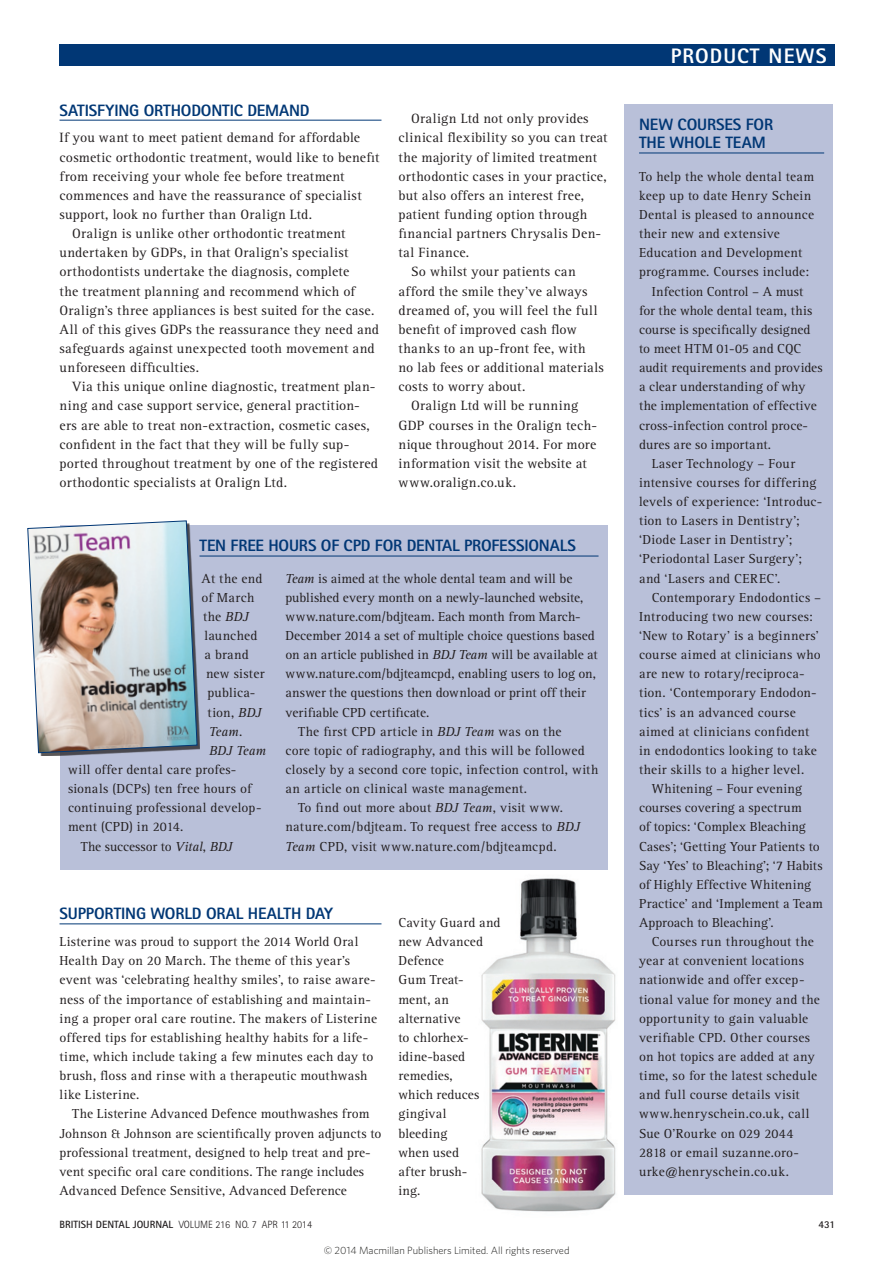
<style>
.page{position:relative;width:893px;height:1263px;background:#fff}
.page>*{position:absolute;margin:0;border:0;box-sizing:border-box;transform-origin:0 0}
.t1{font:800 21px "Rotis Sans Serif Std";letter-spacing:.05em;color:#fff}
._1_BDJ_trade_heading{font:800 16.5px/18px "Rotis Sans Serif Std";letter-spacing:-.01em;color:#013775}
._1_BDJ_body{font:13.95px/19.2px "Rotis Serif Std";letter-spacing:.02em;color:#231f20}
._1_BDJ_body-2{font:13.5px/19.2px "Rotis Serif Std";letter-spacing:.015em;color:#231f20}
._1_BDJ_body-3{font:13.5px/19.2px "Rotis Serif Std";letter-spacing:-.005em;color:#231f20}
._1_BDJ_body-4{font:italic 13.5px "Rotis Serif Std";letter-spacing:.005em;color:#231f20}
.t2{font:300 10.5px "Whitney";color:#1d1d1b}
.t3{font:300 10.5px "Rotis Sans Serif Std";color:#231f20}
.t4{font:700 10.5px "Rotis Sans Serif Std";color:#231f20}
.s1{font-style:italic}
.s2{font-style:normal}
.s3{font-weight:700}
</style>
<div class="page">
<img style="left:481px;top:864px;width:135px;height:348px">
<div style="left:60px;top:525px;width:547px;height:345px;background:#b9c0d9"></div>
<div style="left:59px;top:45px;width:776px;height:21px;background:#013775"></div>
<div style="left:31px;top:524px;width:169px;height:232px;background:#231f20;opacity:.75"></div>
<img style="left:28px;top:521px;width:169px;height:232px">
<div style="left:624px;top:104px;width:209px;height:1091px;background:#b9c0d9"></div>
<hr style="left:639px;top:153px;width:185px;height:1px;background:#013775">
<hr style="left:200px;top:556px;width:398px;height:1px;background:#013775">
<hr style="left:60px;top:120px;width:321px;height:1px;background:#013775">
<hr style="left:60px;top:923px;width:321px;height:1px;background:#013775">
<p class="_1_BDJ_trade_heading" style="left:60px;top:101px;width:252px">SATISFYING ORTHODONTIC DEMAND</p>
<p class="_1_BDJ_body" style="left:60px;top:129px;width:321px">If you want to meet patient demand for affordable cosmetic orthodontic treatment, would like to benefit from receiving your whole fee before treatment commences and have the reassurance of specialist support, look no further than Oralign Ltd.</p>
<p class="_1_BDJ_body" style="left:60px;top:224px;width:321px;text-indent:13px">Oralign is unlike other orthodontic treatment undertaken by GDPs, in that Oralign’s specialist orthodontists undertake the diagnosis, complete<br>the treatment planning and recommend which of Oralign’s three appliances is best suited for the case.<br>All of this gives GDPs the reassurance they need and safeguards against unexpected tooth movement and unforeseen difficulties.</p>
<p class="_1_BDJ_body" style="left:60px;top:377px;width:320px;text-indent:13px">Via this unique online diagnostic, treatment plan&shy;ning and case support service, general practition&shy;ers are able to treat non-extraction, cosmetic cases, confident in the fact that they will be fully sup&shy;ported throughout treatment by one of the registered orthodontic specialists at Oralign Ltd.</p>
<p class="_1_BDJ_body" style="left:398px;top:109px;width:210px;text-indent:13px">Oralign Ltd not only provides clinical flexibility so you can treat the majority of limited treatment orthodontic cases in your practice, but also offers an interest free, patient funding option through financial partners Chrysalis Den&shy;tal Finance.</p>
<p class="_1_BDJ_body" style="left:398px;top:263px;width:207px;text-indent:13px">So whilst your patients can afford the smile they’ve always dreamed of, you will feel the full benefit of improved cash flow thanks to an up-front fee, with no lab fees or additional materials costs to worry about.</p>
<p class="_1_BDJ_body" style="left:398px;top:397px;width:200px;text-indent:13px">Oralign Ltd will be running<br>GDP courses in the Oralign tech&shy;nique throughout 2014. For more information visit the website at www.oralign.co.uk.</p>
<p class="_1_BDJ_trade_heading" style="left:200px;top:537px;width:378px">TEN FREE HOURS OF CPD FOR DENTAL PROFESSIONALS</p>
<p class="_1_BDJ_body-2" style="left:202px;top:569px;width:62px">At the end</p>
<p class="_1_BDJ_body-2" style="left:202px;top:588px;width:54px">of March</p>
<p class="_1_BDJ_body-2" style="left:203px;top:607px;width:47px">the <span class="s1">BDJ</span></p>
<p class="_1_BDJ_body-2" style="left:205px;top:626px;width:54px">launched</p>
<p class="_1_BDJ_body-2" style="left:205px;top:645px;width:46px">a brand</p>
<p class="_1_BDJ_body-2" style="left:206px;top:665px;width:60px">new sister</p>
<p class="_1_BDJ_body-2" style="left:208px;top:684px;width:49px">publica-</p>
<p class="_1_BDJ_body-2" style="left:208px;top:703px;width:55px">tion, <span class="s1">BDJ</span></p>
<p class="_1_BDJ_body-4" style="left:209px;top:724px;width:35px">Team<span class="s2">.</span></p>
<p class="_1_BDJ_body-4" style="left:209px;top:743px;width:59px">BDJ Team</p>
<p class="_1_BDJ_body-2" style="left:68px;top:760px;width:170px">will offer dental care profes-</p>
<p class="_1_BDJ_body-2" style="left:68px;top:779px;width:185px">sionals (DCPs) ten free hours of</p>
<p class="_1_BDJ_body-2" style="left:68px;top:798px;width:195px">continuing professional develop-</p>
<p class="_1_BDJ_body-2" style="left:68px;top:818px;width:117px">ment (CPD) in 2014.</p>
<p class="_1_BDJ_body-2" style="left:81px;top:837px;width:153px">The successor to <span class="s1">Vital</span>, <span class="s1">BDJ</span></p>
<p class="_1_BDJ_body-3" style="left:285px;top:569px;width:314px"><span class="s1">Team</span> is aimed at the whole dental team and will be published every month on a newly-launched website, www.nature.com/bdjteam. Each month from March-December 2014 a set of multiple choice questions based on an article published in <span class="s1">BDJ Team</span> will be available at www.nature.com/bdjteamcpd, enabling users to log on, answer the questions then download or print off their verifiable CPD certificate.</p>
<p class="_1_BDJ_body-2" style="left:285px;top:722px;width:314px;text-indent:13px">The first CPD article in <span class="s1">BDJ Team</span> was on the<br>core topic of radiography, and this will be followed closely by a second core topic, infection control, with an article on clinical waste management.</p>
<p class="_1_BDJ_body-2" style="left:285px;top:798px;width:296px;text-indent:13px">To find out more about <span class="s1">BDJ Team</span>, visit www. nature.com/bdjteam. To request free access to <span class="s1">BDJ<br>Team</span> CPD, visit www.nature.com/bdjteamcpd.</p>
<p class="_1_BDJ_trade_heading" style="left:60px;top:904px;width:275px">SUPPORTING WORLD ORAL HEALTH DAY</p>
<p class="_1_BDJ_body-2" style="left:60px;top:932px;width:319px">Listerine was proud to support the 2014 World Oral Health Day on 20 March. The theme of this year’s event was ‘celebrating healthy smiles’, to raise aware&shy;ness of the importance of establishing and maintain&shy;ing a proper oral care routine. The makers of Listerine offered tips for establishing healthy habits for a life&shy;time, which include taking a few minutes each day to brush, floss and rinse with a therapeutic mouthwash like Listerine.</p>
<p class="_1_BDJ_body-2" style="left:60px;top:1105px;width:323px;text-indent:13px">The Listerine Advanced Defence mouthwashes from Johnson &amp; Johnson are scientifically proven adjuncts to professional treatment, designed to help treat and pre&shy;vent specific oral care conditions. The range includes Advanced Defence Sensitive, Advanced Deference</p>
<p class="_1_BDJ_body-2" style="left:398px;top:913px;width:103px">Cavity Guard and new Advanced<br>Defence<br>Gum Treat-<br>ment, an alternative<br>to chlorhex&shy;idine-based remedies,<br>which reduces gingival<br>bleeding<br>when used<br>after brush-<br>ing.</p>
<p class="t1" style="left:671px;top:42px;width:157px">PRODUCT NEWS</p>
<p class="_1_BDJ_trade_heading" style="left:639px;top:116px;width:136px">NEW COURSES FOR<br>THE WHOLE TEAM</p>
<p class="_1_BDJ_body-2" style="left:639px;top:167px;width:177px">To help the whole dental team keep up to date Henry Schein<br>Dental is pleased to announce their new and extensive<br>Education and Development programme. Courses include:</p>
<p class="_1_BDJ_body-2" style="left:639px;top:282px;width:185px;text-indent:13px">Infection Control – A must for the whole dental team, this course is specifically designed to meet HTM 01-05 and CQC audit requirements and provides a clear understanding of why the implementation of effective cross-infection control proce&shy;dures are so important.</p>
<p class="_1_BDJ_body-2" style="left:639px;top:454px;width:185px;text-indent:13px">Laser Technology – Four intensive courses for differing levels of experience: ‘Introduc&shy;tion to Lasers in Dentistry’; ‘Diode Laser in Dentistry’; ‘Periodontal Laser Surgery’; and ‘Lasers and CEREC’.</p>
<p class="_1_BDJ_body-2" style="left:639px;top:588px;width:184px;text-indent:13px">Contemporary Endodontics –<br>Introducing two new courses: ‘New to Rotary’ is a beginners’ course aimed at clinicians who are new to rotary/reciproca&shy;tion. ‘Contemporary Endodon&shy;tics’ is an advanced course aimed at clinicians confident in endodontics looking to take their skills to a higher level.</p>
<p class="_1_BDJ_body-2" style="left:639px;top:779px;width:185px;text-indent:13px">Whitening – Four evening courses covering a spectrum<br>of topics: ‘Complex Bleaching<br>Cases’; ‘Getting Your Patients to<br>Say ‘Yes’ to Bleaching’; ‘7 Habits of Highly Effective Whitening<br>Practice’ and ‘Implement a Team<br>Approach to Bleaching’.</p>
<p class="_1_BDJ_body-2" style="left:639px;top:932px;width:182px;text-indent:13px">Courses run throughout the year at convenient locations nationwide and offer excep&shy;tional value for money and the opportunity to gain valuable verifiable CPD. Other courses on hot topics are added at any time, so for the latest schedule and full course details visit www.henryschein.co.uk, call<br>Sue O’Rourke on 029 2044<br>2818 or email suzanne.oro&shy;urke@henryschein.co.uk.</p>
<p class="t3" style="left:60px;top:1218px;width:254px"><span class="s3">BRITISH DENTAL JOURNAL</span> VOLUME 216 NO. 7 APR 11 2014</p>
<p class="t4" style="left:819px;top:1217px;width:18px">431</p>
<p class="t2" style="left:324px;top:1243px;width:247px">© 2014 Macmillan Publishers Limited. All rights reserved</p>
</div>
